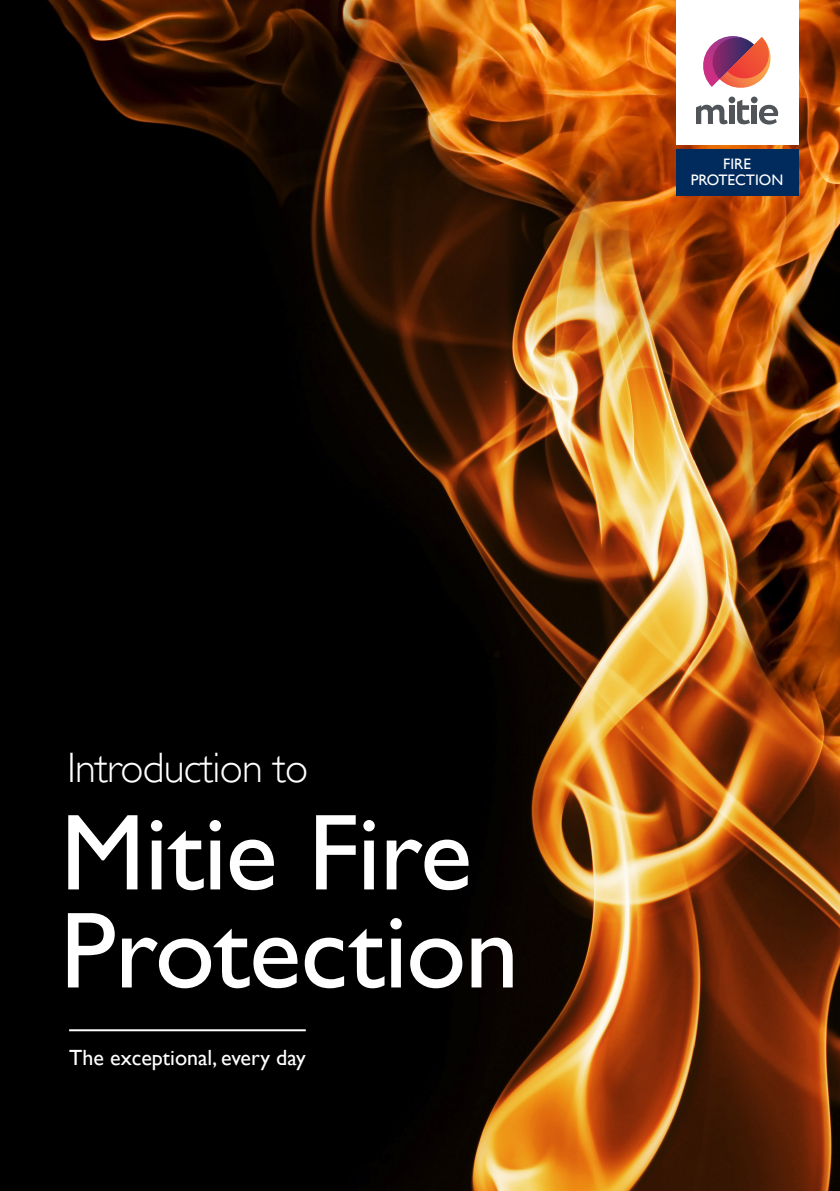
<style>
.page{position:relative;width:840px;height:1191px;background:#fff}
.page>*{position:absolute;margin:0;border:0;box-sizing:border-box;transform-origin:0 0}
.t1{font:108.8px/98px "Gill Sans";letter-spacing:-.01em;color:#fff}
.t2{font:300 42.6px "Gill Sans";letter-spacing:-.02em;color:#fff}
.t3{font:22px "Gill Sans";color:#fff}
.second_heading{font:15.2px/16px "Gill Sans";color:#fff;text-align:center}
</style>
<div class="page">
<img style="left:0;top:0;width:839px;height:1191px">
<hr style="left:69px;top:1029px;width:236px;height:2px;background:#fff">
<div style="left:675px;top:150px;width:122px;height:46px;background:#002b5c"></div>
<div style="left:675px;top:0;width:122px;height:145px;background:#fff"></div>
<div style="left:750px;top:97px;width:7px;height:6px;background:#515458;border-radius:50%"></div>
<div style="left:751px;top:105px;width:5px;height:19px;background:#515458"></div>
<svg style="left:703px;top:36px;width:68px;height:52px"></svg>
<svg style="left:696px;top:97px;width:53px;height:27px"></svg>
<svg style="left:759px;top:105px;width:18px;height:19px"></svg>
<p class="second_heading" style="left:690px;top:156px;width:94px">FIRE<br>PROTECTION</p>
<p class="t2" style="left:67px;top:734px;width:242px">Introduction to</p>
<p class="t1" style="left:60px;top:802px;width:460px">Mitie Fire<br>Protection</p>
<p class="t3" style="left:69px;top:1044px;width:238px">The exceptional, every day</p>
</div>
